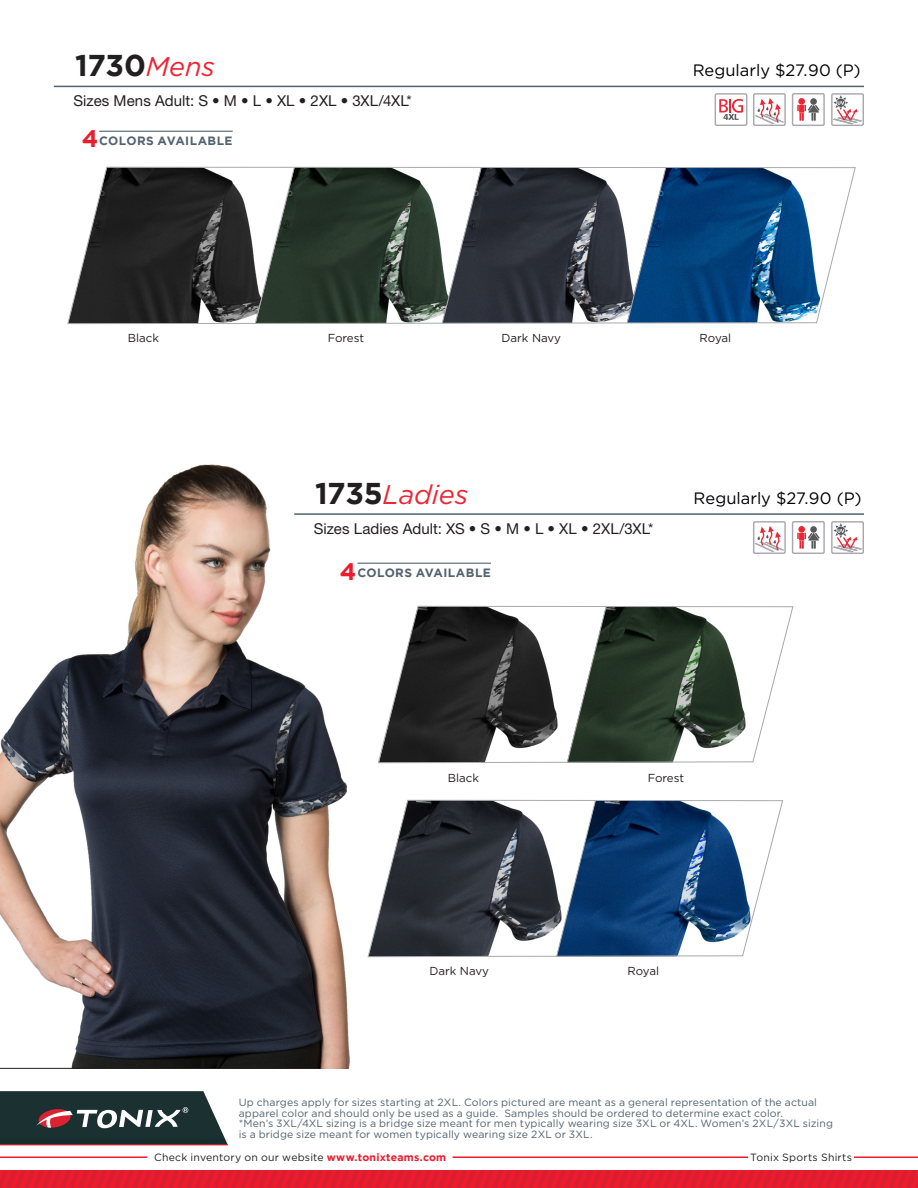
<style>
.page{position:relative;width:918px;height:1188px;background:#fff}
.page>*{position:absolute;margin:0;border:0;box-sizing:border-box;transform-origin:0 0}
.TOX_BODY_COPY{font:700 30px "Gotham";color:#231f20}
.TOX_BODY_COPY-2{font:italic 27px "Gotham";letter-spacing:-.005em;color:#ee2534}
.TOX_PAGE_NUMBER{font:700 24px "Gotham";color:#ee1b2d}
.TOX_BODY_COPY-3{font:16.5px "Gotham";color:#000004}
.TOX_BODY_COPY-4{font:15px "Helvetica Neue LT Std";letter-spacing:.005em;color:#231f20}
.TOX_GRAY_SECTION_HEA{font:700 12px "Gotham";letter-spacing:.03em;color:#52626f}
.TOX_COLORS_COPY{font:11.55px "Gotham";color:#231f20}
.t1{font:10.5px/10.5px "Gotham";letter-spacing:.01em;color:#52626f}
.TOX_PAGE_NUMBER-2{font:10.5px "Gotham";letter-spacing:.025em;color:#231f20}
.s1{font-weight:400;font-style:italic;font-size:27px;color:#ee2534}
.s2{font-weight:700;font-style:normal;font-size:30px;color:#231f20}
.s3{font-weight:700;color:#ee1b2d}
</style>
<div class="page">
<img style="left:0;top:464px;width:404px;height:604px">
<svg style="left:367px;top:800px;width:416px;height:157px"></svg>
<svg style="left:378px;top:606px;width:416px;height:157px"></svg>
<svg style="left:0;top:1091px;width:228px;height:54px;background:#40494a"></svg>
<svg style="left:0;top:1170px;width:918px;height:18px;background:#e21c2e"></svg>
<hr style="left:453px;top:1156px;width:295px;height:2px;background:#ee1b2d">
<hr style="left:854px;top:1156px;width:64px;height:2px;background:#ee1b2d">
<hr style="left:0;top:1156px;width:147px;height:2px;background:#ee1b2d">
<hr style="left:99px;top:131px;width:134px;height:1px;background:#52626f">
<hr style="left:54px;top:86px;width:810px;height:1px;background:#52626f">
<hr style="left:357px;top:563px;width:134px;height:1px;background:#52626f">
<hr style="left:294px;top:513px;width:570px;height:2px;background:#52626f">
<hr style="left:0;top:1068px;width:319px;height:1px;background:#231f20">
<svg style="left:567px;top:606px;width:40px;height:157px"></svg>
<svg style="left:556px;top:800px;width:40px;height:157px"></svg>
<svg style="left:67px;top:166px;width:789px;height:158px"></svg>
<div style="left:715px;top:93px;width:32px;height:33px;border:1px solid #a8a9ad"></div>
<svg style="left:719px;top:99px;width:24px;height:21px"></svg>
<div style="left:753px;top:93px;width:33px;height:33px;border:1px solid #a8a9ad"></div>
<svg style="left:754px;top:98px;width:30px;height:26px"></svg>
<div style="left:792px;top:93px;width:33px;height:33px;border:1px solid #a8a9ad"></div>
<div style="left:798px;top:98px;width:7px;height:7px;background:#ee2534;border-radius:50%"></div>
<div style="left:810px;top:98px;width:7px;height:7px;background:#57585a;border-radius:50%"></div>
<svg style="left:797px;top:105px;width:23px;height:16px"></svg>
<div style="left:831px;top:93px;width:33px;height:33px;border:1px solid #a8a9ad"></div>
<svg style="left:833px;top:95px;width:29px;height:29px"></svg>
<div style="left:753px;top:521px;width:33px;height:33px;border:1px solid #a8a9ad"></div>
<svg style="left:754px;top:526px;width:30px;height:26px"></svg>
<div style="left:792px;top:521px;width:33px;height:33px;border:1px solid #a8a9ad"></div>
<div style="left:798px;top:526px;width:7px;height:7px;background:#ee2534;border-radius:50%"></div>
<div style="left:810px;top:526px;width:7px;height:7px;background:#57585a;border-radius:50%"></div>
<svg style="left:797px;top:533px;width:23px;height:16px"></svg>
<div style="left:831px;top:521px;width:33px;height:33px;border:1px solid #a8a9ad"></div>
<svg style="left:833px;top:523px;width:29px;height:29px"></svg>
<p class="TOX_BODY_COPY" style="left:75px;top:48px;width:141px">1730<span class="s1">Mens</span></p>
<p class="TOX_BODY_COPY-4" style="left:74px;top:92px;width:340px">Sizes Mens Adult: S • M • L • XL • 2XL • 3XL/4XL*</p>
<p class="TOX_PAGE_NUMBER" style="left:82px;top:125px;width:18px">4</p>
<p class="TOX_GRAY_SECTION_HEA" style="left:99px;top:134px;width:135px">COLORS AVAILABLE</p>
<p class="TOX_BODY_COPY-3" style="left:693px;top:60px;width:170px">Regularly $27.90 (P)</p>
<p class="TOX_COLORS_COPY" style="left:128px;top:331px;width:33px">Black</p>
<p class="TOX_COLORS_COPY" style="left:328px;top:331px;width:38px">Forest</p>
<p class="TOX_COLORS_COPY" style="left:502px;top:331px;width:61px">Dark Navy</p>
<p class="TOX_COLORS_COPY" style="left:700px;top:331px;width:33px">Royal</p>
<p class="TOX_BODY_COPY-2" style="left:315px;top:477px;width:154px"><span class="s2">1735</span>Ladies</p>
<p class="TOX_BODY_COPY-4" style="left:314px;top:520px;width:341px">Sizes Ladies Adult: XS • S • M • L • XL • 2XL/3XL*</p>
<p class="TOX_PAGE_NUMBER" style="left:340px;top:558px;width:18px">4</p>
<p class="TOX_GRAY_SECTION_HEA" style="left:357px;top:566px;width:135px">COLORS AVAILABLE</p>
<p class="TOX_BODY_COPY-3" style="left:694px;top:487px;width:170px">Regularly $27.90 (P)</p>
<p class="TOX_COLORS_COPY" style="left:448px;top:770px;width:33px">Black</p>
<p class="TOX_COLORS_COPY" style="left:429px;top:964px;width:61px">Dark Navy</p>
<p class="TOX_COLORS_COPY" style="left:648px;top:770px;width:38px">Forest</p>
<p class="TOX_COLORS_COPY" style="left:628px;top:964px;width:33px">Royal</p>
<p class="t1" style="left:239px;top:1097px;width:580px">Up charges apply for sizes starting at 2XL. Colors pictured are meant as a general representation of the actual apparel color and should only be used as a guide. Samples should be ordered to determine exact color.</p>
<p class="t1" style="left:239px;top:1118px;width:596px">*Men’s 3XL/4XL sizing is a bridge size meant for men typically wearing size 3XL or 4XL. Women’s 2XL/3XL sizing is a bridge size meant for women typically wearing size 2XL or 3XL.</p>
<p class="TOX_PAGE_NUMBER-2" style="left:154px;top:1151px;width:294px">Check inventory on our website <span class="s3">www.tonixteams.com</span></p>
<p class="TOX_PAGE_NUMBER-2" style="left:750px;top:1151px;width:103px">Tonix Sports Shirts</p>
</div>
